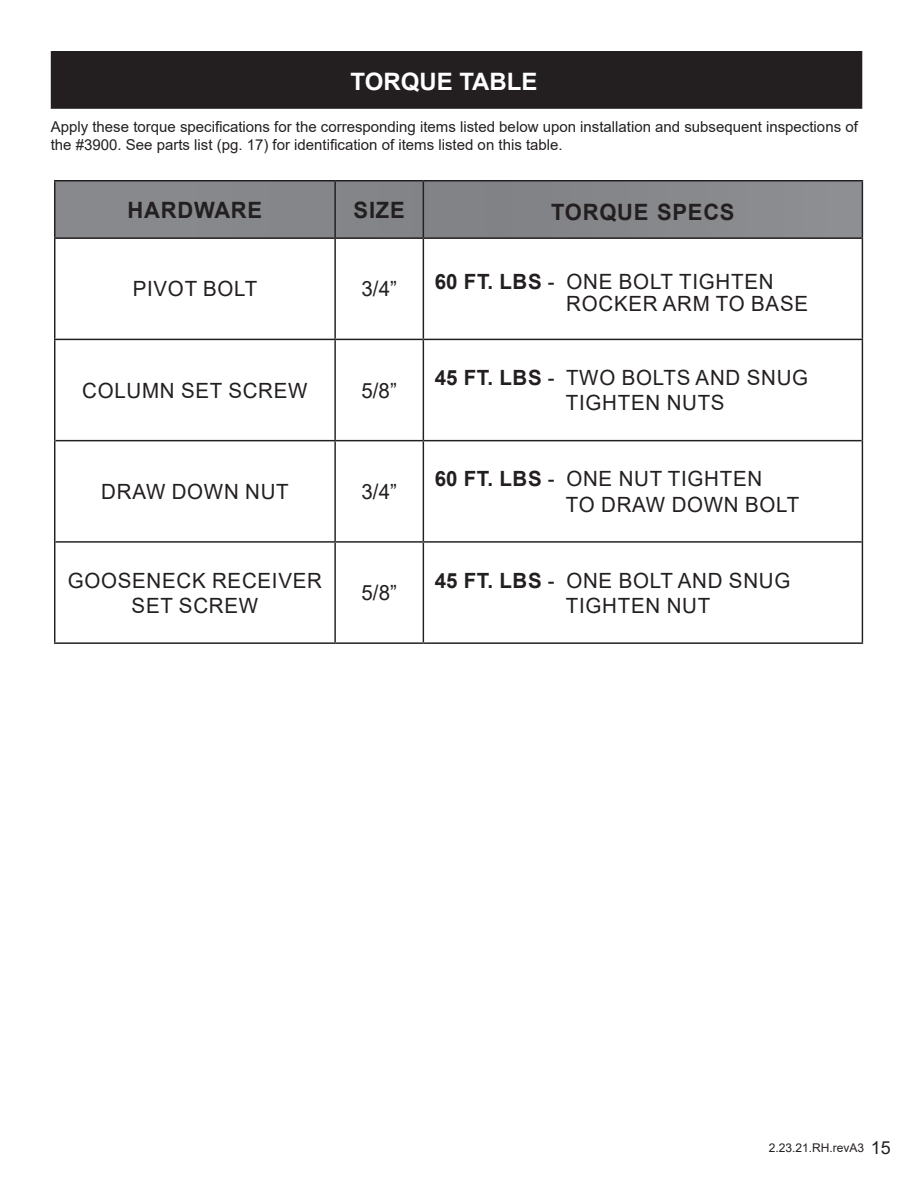
<style>
.page{position:relative;width:918px;height:1188px;background:#fff}
.page>*{position:absolute;margin:0;border:0;box-sizing:border-box;transform-origin:0 0}
.t1{font:700 24px "Arial";color:#fff}
.t2{font:700 22.5px "Arial";letter-spacing:.035em;color:#231f20}
.t3{font:21px/25.2px "Arial";letter-spacing:.035em;color:#231f20}
.t4{font:15px/18px "Arial";color:#231f20}
.t5{font:12px "Arial";color:#231f20}
.s1{font-weight:700}
.s2{font-size:18px}
</style>
<div class="page">
<div style="left:52px;top:52px;width:810px;height:56px;background:#231f20"></div>
<div style="left:51px;top:51px;width:811px;height:58px;border:2px solid #231f20"></div>
<div style="left:55px;top:181px;width:807px;height:56px;background:#85878a"></div>
<hr style="left:54px;top:180px;width:281px;height:1px;background:#231f20">
<hr style="left:335px;top:180px;width:88px;height:1px;background:#231f20">
<hr style="left:423px;top:180px;width:440px;height:1px;background:#231f20">
<hr style="left:54px;top:339px;width:281px;height:1px;background:#231f20">
<hr style="left:335px;top:339px;width:88px;height:1px;background:#231f20">
<hr style="left:423px;top:339px;width:440px;height:1px;background:#231f20">
<hr style="left:55px;top:440px;width:280px;height:1px;background:#231f20">
<hr style="left:335px;top:440px;width:88px;height:1px;background:#231f20">
<hr style="left:423px;top:440px;width:439px;height:1px;background:#231f20">
<hr style="left:55px;top:541px;width:280px;height:2px;background:#231f20">
<hr style="left:335px;top:541px;width:88px;height:2px;background:#231f20">
<hr style="left:423px;top:541px;width:439px;height:2px;background:#231f20">
<hr style="left:54px;top:642px;width:281px;height:2px;background:#231f20">
<hr style="left:335px;top:642px;width:88px;height:2px;background:#231f20">
<hr style="left:423px;top:642px;width:440px;height:2px;background:#231f20">
<hr style="left:54px;top:181px;width:1px;height:56px;background:#231f20">
<hr style="left:334px;top:181px;width:2px;height:56px;background:#231f20">
<hr style="left:423px;top:181px;width:1px;height:56px;background:#231f20">
<hr style="left:862px;top:181px;width:1px;height:56px;background:#231f20">
<hr style="left:54px;top:340px;width:1px;height:101px;background:#231f20">
<hr style="left:334px;top:340px;width:2px;height:100px;background:#231f20">
<hr style="left:423px;top:340px;width:1px;height:100px;background:#231f20">
<hr style="left:862px;top:340px;width:1px;height:101px;background:#231f20">
<hr style="left:54px;top:441px;width:1px;height:101px;background:#231f20">
<hr style="left:334px;top:441px;width:2px;height:100px;background:#231f20">
<hr style="left:423px;top:441px;width:1px;height:100px;background:#231f20">
<hr style="left:862px;top:441px;width:1px;height:101px;background:#231f20">
<hr style="left:54px;top:542px;width:1px;height:100px;background:#231f20">
<hr style="left:334px;top:543px;width:2px;height:99px;background:#231f20">
<hr style="left:423px;top:543px;width:1px;height:99px;background:#231f20">
<hr style="left:862px;top:542px;width:1px;height:100px;background:#231f20">
<hr style="left:54px;top:237px;width:281px;height:2px;background:#231f20">
<hr style="left:335px;top:237px;width:88px;height:2px;background:#231f20">
<hr style="left:423px;top:237px;width:440px;height:2px;background:#231f20">
<hr style="left:54px;top:239px;width:1px;height:100px;background:#231f20">
<hr style="left:334px;top:239px;width:2px;height:100px;background:#231f20">
<hr style="left:423px;top:239px;width:1px;height:100px;background:#231f20">
<hr style="left:862px;top:239px;width:1px;height:100px;background:#231f20">
<p class="t1" style="left:350px;top:64px;width:189px">TORQUE TABLE</p>
<p class="t4" style="left:51px;top:117px;width:809px">Apply these torque specifications for the corresponding items listed below upon installation and subsequent inspections of the #3900. See parts list (pg. 17) for identification of items listed on this table.</p>
<p class="t2" style="left:128px;top:194px;width:136px">HARDWARE</p>
<p class="t2" style="left:354px;top:194px;width:53px">SIZE</p>
<p class="t2" style="left:551px;top:196px;width:185px">TORQUE SPECS</p>
<p class="t3" style="left:133px;top:276px;width:126px">PIVOT BOLT</p>
<p class="t3" style="left:362px;top:276px;width:37px">3/4”</p>
<p class="t3" style="left:566px;top:270px;width:243px;line-height:22.5px;text-indent:-131px"><span class="s1">60 FT. LBS</span> - ONE BOLT TIGHTEN<br>ROCKER ARM TO BASE</p>
<p class="t3" style="left:82px;top:378px;width:227px">COLUMN SET SCREW</p>
<p class="t3" style="left:362px;top:378px;width:37px">5/8”</p>
<p class="t3" style="left:101px;top:479px;width:189px">DRAW DOWN NUT</p>
<p class="t3" style="left:362px;top:479px;width:37px">3/4”</p>
<p class="t3" style="left:68px;top:567px;width:256px;text-align:center">GOOSENECK RECEIVER<br>SET SCREW</p>
<p class="t3" style="left:362px;top:580px;width:37px">5/8”</p>
<p class="t3" style="left:566px;top:365px;width:244px;text-indent:-131px"><span class="s1">45 FT. LBS</span> - TWO BOLTS AND SNUG<br>TIGHTEN NUTS</p>
<p class="t3" style="left:566px;top:466px;width:235px;text-indent:-131px"><span class="s1">60 FT. LBS</span> - ONE NUT TIGHTEN<br>TO DRAW DOWN BOLT</p>
<p class="t3" style="left:566px;top:567px;width:226px;text-indent:-131px"><span class="s1">45 FT. LBS</span> - ONE BOLT AND SNUG<br>TIGHTEN NUT</p>
<p class="t5" style="left:769px;top:1139px;width:124px">2.23.21.RH.revA3 <span class="s2">15</span></p>
</div>
